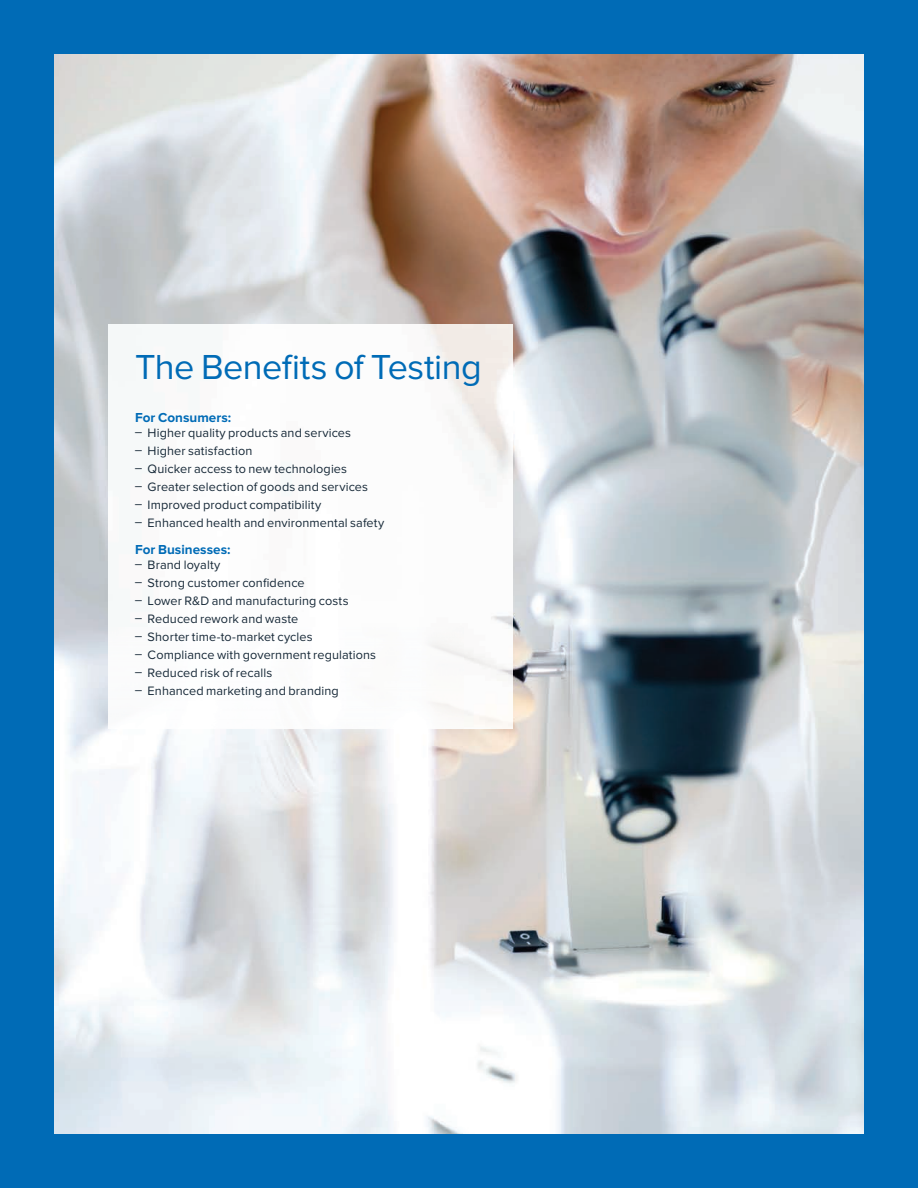
<style>
.page{position:relative;width:918px;height:1188px;background:#006bb6}
.page>*{position:absolute;margin:0;border:0;box-sizing:border-box;transform-origin:0 0}
.t1{font:36px "Proxima Nova";letter-spacing:-.015em;color:#006bb6}
.t2{font:700 13.5px "Proxima Nova";letter-spacing:.005em;color:#006bb6}
.t3{font:12.6px/18px "Proxima Nova";letter-spacing:.01em;color:#172938}
</style>
<div class="page">
<img style="left:54px;top:54px;width:810px;height:1080px">
<div style="left:108px;top:324px;width:405px;height:405px;background:#fcfcfc"></div>
<h1 class="t1" style="left:135px;top:347px;width:348px">The Benefits of Testing</h1>
<p class="t2" style="left:135px;top:410px;width:98px">For Consumers:</p>
<p class="t3" style="left:135px;top:424px;width:251px">ͽ Higher quality products and services<br>ͽ Higher satisfaction<br>ͽ Quicker access to new technologies<br>ͽ Greater selection of goods and services<br>ͽ Improved product compatibility<br>ͽ Enhanced health and environmental safety</p>
<p class="t2" style="left:135px;top:542px;width:97px">For Businesses:</p>
<p class="t3" style="left:135px;top:556px;width:243px">ͽ Brand loyalty<br>ͽ Strong customer confidence<br>ͽ Lower R&amp;D and manufacturing costs<br>ͽ Reduced rework and waste<br>ͽ Shorter time-to-market cycles<br>ͽ Compliance with government regulations ͽ Reduced risk of recalls<br>ͽ Enhanced marketing and branding</p>
</div>
